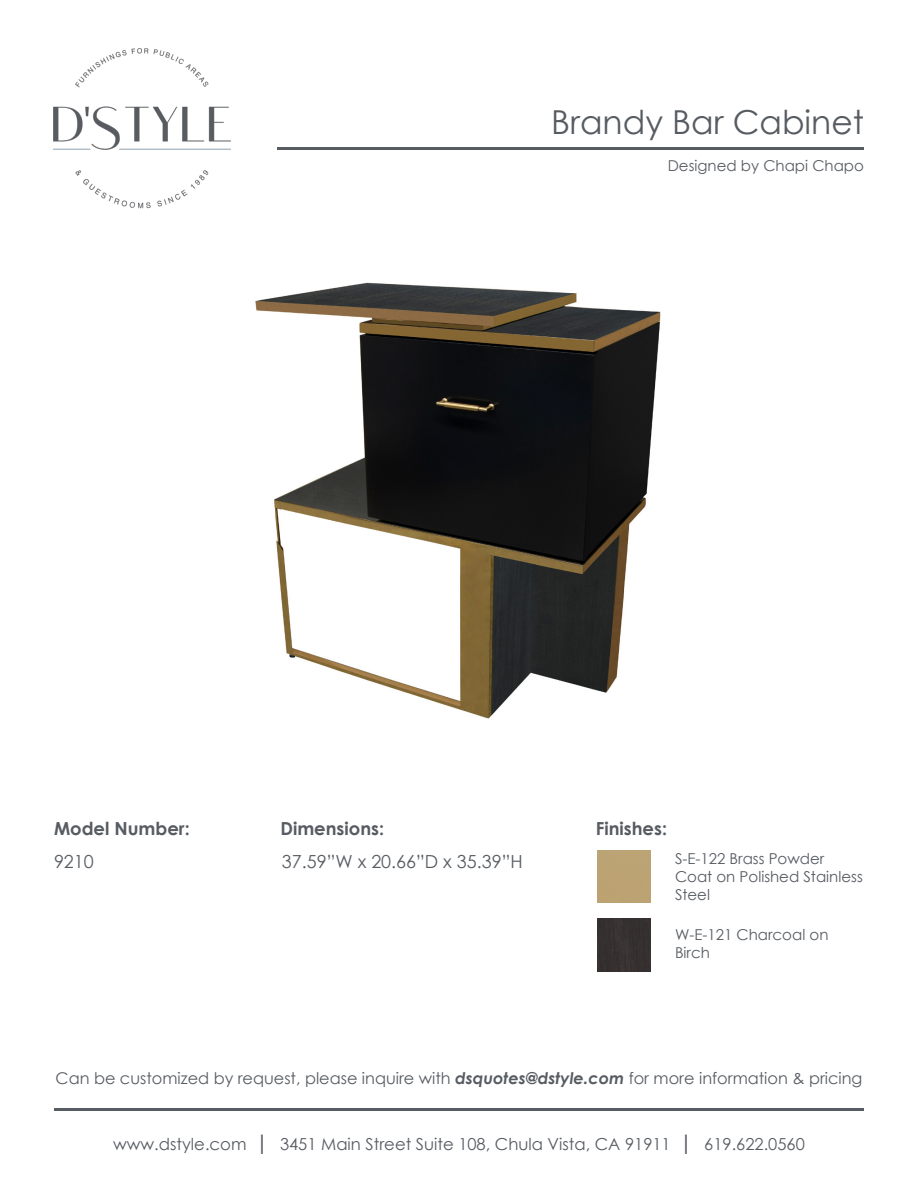
<style>
.page{position:relative;width:918px;height:1188px;background:#fff}
.page>*{position:absolute;margin:0;border:0;box-sizing:border-box;transform-origin:0 0}
.t1{font:33px "Century Gothic";color:#575c62}
.t2{font:700 18px "Century Gothic";color:#575c62}
.t3{font:18px "Century Gothic";color:#575c62}
.t4{font:16.5px "Century Gothic";color:#575c62}
.t5{font:16.2px "Century Gothic";color:#575c62}
.t6{font:15px/18px "Century Gothic";color:#575c62}
.s1{font-weight:700;font-style:italic}
.s2{font-weight:700;font-size:21px}
</style>
<div class="page">
<img style="left:53px;top:48px;width:178px;height:161px">
<hr style="left:54px;top:1108px;width:810px;height:3px;background:#575c62">
<div style="left:598px;top:918px;width:52px;height:53px;background:#363030"></div>
<img style="left:255px;top:282px;width:406px;height:437px">
<hr style="left:277px;top:148px;width:587px;height:2px;background:#575c62">
<p class="t1" style="left:551px;top:99px;width:314px">Brandy Bar Cabinet</p>
<p class="t6" style="left:668px;top:156px;width:198px">Designed by Chapi Chapo</p>
<p class="t2" style="left:54px;top:815px;width:137px">Model Number:</p>
<p class="t2" style="left:280px;top:815px;width:105px">Dimensions:</p>
<p class="t2" style="left:596px;top:815px;width:73px">Finishes:</p>
<p class="t3" style="left:54px;top:849px;width:41px">9210</p>
<p class="t3" style="left:282px;top:849px;width:242px">37.59”W x 20.66”D x 35.39”H</p>
<p class="t6" style="left:675px;top:849px;width:189px">S-E-122 Brass Powder<br>Coat on Polished Stainless<br>Steel</p>
<p class="t6" style="left:675px;top:925px;width:155px">W-E-121 Charcoal on<br>Birch</p>
<p class="t5" style="left:56px;top:1067px;width:808px">Can be customized by request, please inquire with <span class="s1">dsquotes@dstyle.com</span> for more information &amp; pricing</p>
<p class="t4" style="left:113px;top:1132px;width:693px">www.dstyle.com <span class="s2">|</span> 3451 Main Street Suite 108, Chula Vista, CA 91911 <span class="s2">|</span> 619.622.0560</p>
</div>
